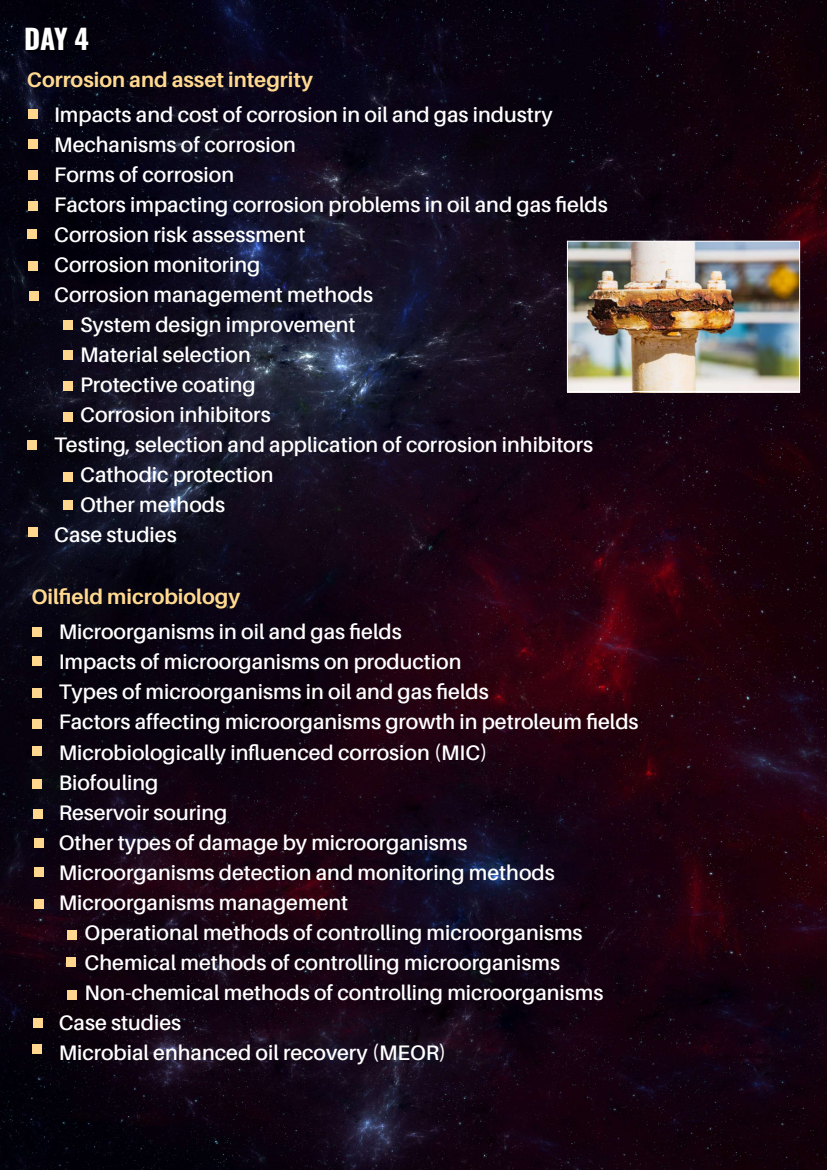
<style>
.page{position:relative;width:827px;height:1170px;background:#fff}
.page>*{position:absolute;margin:0;border:0;box-sizing:border-box;transform-origin:0 0}
.t1{font:27.5px "Oswald";color:#fff}
.t2{font:600 21px "Aileron";color:#fff}
.t3{font:700 21px "Aileron";color:#ffd990}
</style>
<div class="page">
<img style="left:0;top:0;width:826px;height:1170px">
<img style="left:23px;top:24px;width:103px;height:39px">
<div style="left:28px;top:110px;width:9px;height:8px;background:#ffd68d"></div>
<div style="left:28px;top:139px;width:9px;height:9px;background:#ffd68d"></div>
<div style="left:28px;top:170px;width:9px;height:10px;background:#ffd68d"></div>
<div style="left:28px;top:202px;width:9px;height:8px;background:#ffd68d"></div>
<div style="left:28px;top:229px;width:9px;height:9px;background:#ffd68d"></div>
<div style="left:29px;top:292px;width:9px;height:8px;background:#ffd68d"></div>
<div style="left:28px;top:262px;width:9px;height:8px;background:#ffd68d"></div>
<div style="left:63px;top:320px;width:9px;height:10px;background:#ffd68d"></div>
<div style="left:63px;top:350px;width:9px;height:9px;background:#ffd68d"></div>
<div style="left:63px;top:382px;width:9px;height:8px;background:#ffd68d"></div>
<div style="left:63px;top:412px;width:9px;height:10px;background:#ffd68d"></div>
<div style="left:28px;top:440px;width:9px;height:9px;background:#ffd68d"></div>
<div style="left:63px;top:472px;width:9px;height:10px;background:#ffd68d"></div>
<div style="left:63px;top:500px;width:9px;height:10px;background:#ffd68d"></div>
<div style="left:28px;top:527px;width:9px;height:9px;background:#ffd68d"></div>
<img style="left:569px;top:243px;width:229px;height:147px">
<div style="left:567px;top:241px;width:233px;height:151px;border:1px solid #fff"></div>
<div style="left:33px;top:627px;width:9px;height:9px;background:#ffd68d"></div>
<div style="left:33px;top:656px;width:9px;height:10px;background:#ffd68d"></div>
<div style="left:33px;top:688px;width:9px;height:9px;background:#ffd68d"></div>
<div style="left:33px;top:719px;width:9px;height:9px;background:#ffd68d"></div>
<div style="left:32px;top:746px;width:9px;height:10px;background:#ffd68d"></div>
<div style="left:34px;top:809px;width:9px;height:9px;background:#ffd68d"></div>
<div style="left:33px;top:779px;width:9px;height:9px;background:#ffd68d"></div>
<div style="left:35px;top:838px;width:9px;height:9px;background:#ffd68d"></div>
<div style="left:35px;top:868px;width:9px;height:8px;background:#ffd68d"></div>
<div style="left:35px;top:899px;width:9px;height:9px;background:#ffd68d"></div>
<div style="left:68px;top:930px;width:9px;height:9px;background:#ffd68d"></div>
<div style="left:67px;top:958px;width:9px;height:8px;background:#ffd68d"></div>
<div style="left:68px;top:990px;width:9px;height:9px;background:#ffd68d"></div>
<div style="left:34px;top:1018px;width:9px;height:9px;background:#ffd68d"></div>
<div style="left:33px;top:1044px;width:9px;height:10px;background:#ffd68d"></div>
<h1 class="t1" style="left:24px;top:14px;width:66px">DAY 4</h1>
<p class="t3" style="left:27px;top:68px;width:287px">Corrosion and asset integrity</p>
<p class="t2" style="left:54px;top:103px;width:500px">Impacts and cost of corrosion in oil and gas industry</p>
<p class="t2" style="left:54px;top:133px;width:243px">Mechanisms of corrosion</p>
<p class="t2" style="left:54px;top:163px;width:181px">Forms of corrosion</p>
<p class="t2" style="left:54px;top:193px;width:555px">Factors impacting corrosion problems in oil and gas fields</p>
<p class="t2" style="left:54px;top:223px;width:253px">Corrosion risk assessment</p>
<p class="t2" style="left:54px;top:253px;width:208px">Corrosion monitoring</p>
<p class="t2" style="left:54px;top:283px;width:320px">Corrosion management methods</p>
<p class="t2" style="left:80px;top:313px;width:277px">System design improvement</p>
<p class="t2" style="left:80px;top:343px;width:172px">Material selection</p>
<p class="t2" style="left:80px;top:373px;width:177px">Protective coating</p>
<p class="t2" style="left:80px;top:403px;width:192px">Corrosion inhibitors</p>
<p class="t2" style="left:54px;top:433px;width:540px">Testing, selection and application of corrosion inhibitors</p>
<p class="t2" style="left:80px;top:463px;width:195px">Cathodic protection</p>
<p class="t2" style="left:80px;top:493px;width:146px">Other methods</p>
<p class="t2" style="left:54px;top:523px;width:124px">Case studies</p>
<p class="t3" style="left:31px;top:585px;width:210px">Oilfield microbiology</p>
<p class="t2" style="left:59px;top:620px;width:344px">Microorganisms in oil and gas fields</p>
<p class="t2" style="left:59px;top:650px;width:404px">Impacts of microorganisms on production</p>
<p class="t2" style="left:59px;top:680px;width:431px">Types of microorganisms in oil and gas fields</p>
<p class="t2" style="left:59px;top:710px;width:581px">Factors affecting microorganisms growth in petroleum fields</p>
<p class="t2" style="left:59px;top:740px;width:430px">Microbiologically influenced corrosion (MIC)</p>
<p class="t2" style="left:59px;top:770px;width:101px">Biofouling</p>
<p class="t2" style="left:59px;top:800px;width:170px">Reservoir souring</p>
<p class="t2" style="left:59px;top:830px;width:410px">Other types of damage by microorganisms</p>
<p class="t2" style="left:59px;top:860px;width:497px">Microorganisms detection and monitoring methods</p>
<p class="t2" style="left:59px;top:890px;width:291px">Microorganisms management</p>
<p class="t2" style="left:85px;top:920px;width:499px">Operational methods of controlling microorganisms</p>
<p class="t2" style="left:85px;top:950px;width:477px">Chemical methods of controlling microorganisms</p>
<p class="t2" style="left:85px;top:980px;width:520px">Non-chemical methods of controlling microorganisms</p>
<p class="t2" style="left:59px;top:1010px;width:124px">Case studies</p>
<p class="t2" style="left:59px;top:1040px;width:389px">Microbial enhanced oil recovery (MEOR)</p>
</div>
